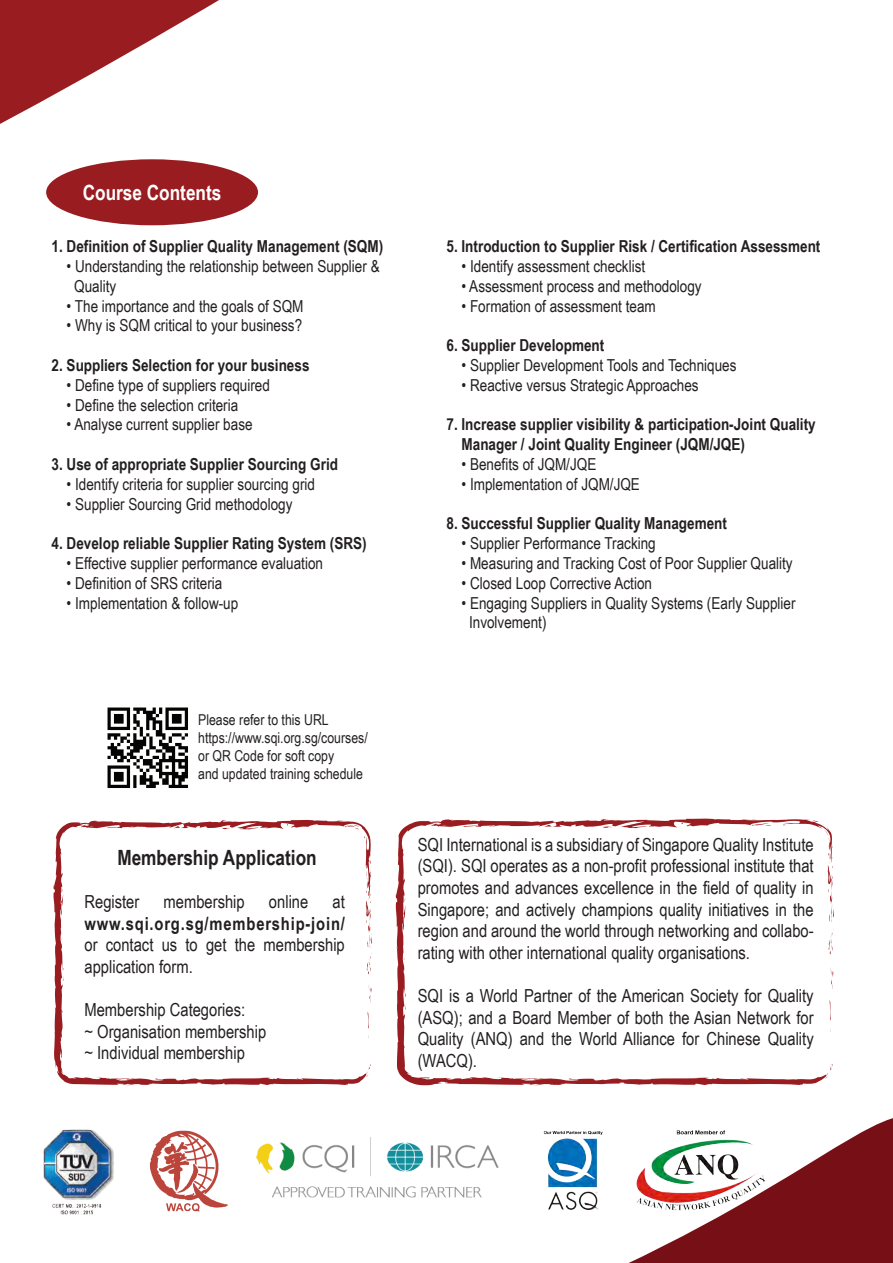
<style>
.page{position:relative;width:893px;height:1263px;background:#fff}
.page>*{position:absolute;margin:0;border:0;box-sizing:border-box;transform-origin:0 0}
.t1{font:700 21px "Arial Narrow";color:#231f20}
.t2{font:700 21px "Arial Narrow";color:#fff}
.t3{font:18px/21.6px "Arial Narrow";color:#231f20;text-align:justify}
.t4{font:700 18px "Arial Narrow";letter-spacing:.045em;color:#231f20}
.t5{font:16.5px/19.8px "Arial Narrow";color:#231f20}
.t6{font:700 16.5px/19.8px "Arial Narrow";color:#231f20}
.t7{font:15px/18px "Arial Narrow";color:#231f20}
</style>
<div class="page">
<svg style="left:0;top:0;width:258px;height:226px"></svg>
<svg style="left:43px;top:942px;width:850px;height:321px"></svg>
<div style="left:46px;top:159px;width:212px;height:66px;background:#991c20;border-radius:50%"></div>
<svg style="left:832px;top:967px;width:2px;height:24px"></svg>
<svg style="left:395px;top:818px;width:437px;height:267px"></svg>
<svg style="left:428px;top:823px;width:10px;height:4px"></svg>
<svg style="left:813px;top:820px;width:21px;height:136px"></svg>
<svg style="left:742px;top:819px;width:32px;height:7px"></svg>
<svg style="left:681px;top:822px;width:9px;height:5px"></svg>
<svg style="left:602px;top:826px;width:11px;height:2px"></svg>
<svg style="left:825px;top:1062px;width:8px;height:17px"></svg>
<svg style="left:371px;top:984px;width:1px;height:20px"></svg>
<svg style="left:53px;top:819px;width:318px;height:266px"></svg>
<svg style="left:78px;top:825px;width:8px;height:3px"></svg>
<svg style="left:366px;top:855px;width:6px;height:120px"></svg>
<svg style="left:337px;top:820px;width:24px;height:11px"></svg>
<svg style="left:287px;top:824px;width:7px;height:4px"></svg>
<svg style="left:221px;top:827px;width:10px;height:2px"></svg>
<svg style="left:366px;top:1063px;width:5px;height:14px"></svg>
<img style="left:107px;top:707px;width:81px;height:81px">
<p class="t2" style="left:83px;top:176px;width:140px">Course Contents</p>
<p class="t6" style="left:52px;top:236px;width:333px">1. Definition of Supplier Quality Management (SQM)</p>
<p class="t5" style="left:74px;top:256px;width:307px;text-indent:-8px">• Understanding the relationship between Supplier &amp;<br>Quality</p>
<p class="t5" style="left:67px;top:295px;width:238px">• The importance and the goals of SQM</p>
<p class="t5" style="left:67px;top:315px;width:237px">• Why is SQM critical to your business?</p>
<p class="t6" style="left:52px;top:354px;width:259px">2. Suppliers Selection for your business</p>
<p class="t5" style="left:67px;top:374px;width:205px">• Define type of suppliers required</p>
<p class="t5" style="left:67px;top:394px;width:173px">• Define the selection criteria</p>
<p class="t5" style="left:67px;top:414px;width:187px">• Analyse current supplier base</p>
<p class="t6" style="left:52px;top:453px;width:288px">3. Use of appropriate Supplier Sourcing Grid</p>
<p class="t5" style="left:67px;top:473px;width:250px">• Identify criteria for supplier sourcing grid</p>
<p class="t5" style="left:67px;top:493px;width:227px">• Supplier Sourcing Grid methodology</p>
<p class="t6" style="left:52px;top:533px;width:317px">4. Develop reliable Supplier Rating System (SRS)</p>
<p class="t5" style="left:67px;top:553px;width:258px">• Effective supplier performance evaluation</p>
<p class="t5" style="left:67px;top:572px;width:157px">• Definition of SRS criteria</p>
<p class="t5" style="left:67px;top:592px;width:173px">• Implementation &amp; follow-up</p>
<p class="t7" style="left:198px;top:710px;width:171px">Please refer to this URL https://www.sqi.org.sg/courses/ or QR Code for soft copy<br>and updated training schedule</p>
<p class="t1" style="left:117px;top:841px;width:201px">Membership Application</p>
<p class="t3" style="left:84px;top:890px;width:56px">Register</p>
<p class="t3" style="left:164px;top:890px;width:83px">membership</p>
<p class="t3" style="left:269px;top:890px;width:41px">online</p>
<p class="t3" style="left:332px;top:890px;width:14px">at</p>
<p class="t4" style="left:84px;top:909px;width:262px">www.sqi.org.sg/membership-join/</p>
<p class="t3" style="left:84px;top:933px;width:262px">or contact us to get the membership application form.</p>
<p class="t3" style="left:84px;top:998px;width:183px;text-align:left">Membership Categories:<br>~ Organisation membership ~ Individual membership</p>
<p class="t6" style="left:446px;top:236px;width:375px">5. Introduction to Supplier Risk / Certification Assessment</p>
<p class="t5" style="left:462px;top:256px;width:185px">• Identify assessment checklist</p>
<p class="t5" style="left:462px;top:275px;width:242px">• Assessment process and methodology</p>
<p class="t5" style="left:462px;top:295px;width:196px">• Formation of assessment team</p>
<p class="t6" style="left:446px;top:335px;width:159px">6. Supplier Development</p>
<p class="t5" style="left:462px;top:355px;width:277px">• Supplier Development Tools and Techniques</p>
<p class="t5" style="left:462px;top:374px;width:239px">• Reactive versus Strategic Approaches</p>
<p class="t6" style="left:462px;top:414px;width:356px;text-indent:-15px">7. Increase supplier visibility &amp; participation-Joint Quality<br>Manager / Joint Quality Engineer (JQM/JQE)</p>
<p class="t5" style="left:462px;top:454px;width:136px">• Benefits of JQM/JQE</p>
<p class="t5" style="left:462px;top:473px;width:180px">• Implementation of JQM/JQE</p>
<p class="t6" style="left:446px;top:513px;width:282px">8. Successful Supplier Quality Management</p>
<p class="t5" style="left:462px;top:533px;width:196px">• Supplier Performance Tracking</p>
<p class="t5" style="left:462px;top:553px;width:333px">• Measuring and Tracking Cost of Poor Supplier Quality</p>
<p class="t5" style="left:462px;top:572px;width:192px">• Closed Loop Corrective Action</p>
<p class="t5" style="left:469px;top:592px;width:328px;text-indent:-8px">• Engaging Suppliers in Quality Systems (Early Supplier<br>Involvement)</p>
<p class="t3" style="left:418px;top:833px;width:398px">SQI International is a subsidiary of Singapore Quality Institute (SQI). SQI operates as a non-profit professional institute that promotes and advances excellence in the field of quality in Singapore; and actively champions quality initiatives in the region and around the world through networking and collabo&shy;rating with other international quality organisations.</p>
<p class="t3" style="left:418px;top:984px;width:397px">SQI is a World Partner of the American Society for Quality (ASQ); and a Board Member of both the Asian Network for Quality (ANQ) and the World Alliance for Chinese Quality (WACQ).</p>
</div>
